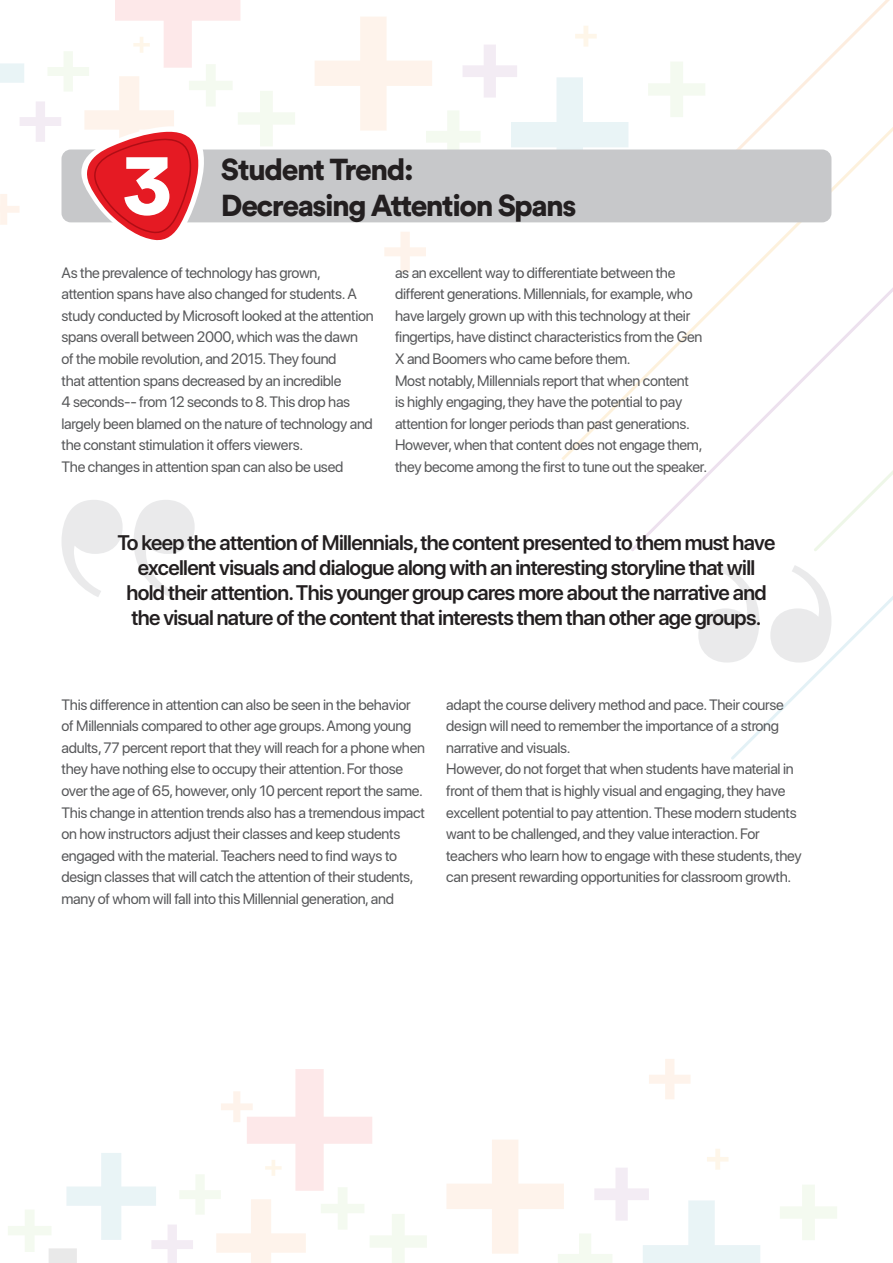
<style>
.page{position:relative;width:893px;height:1263px;background:#fff}
.page>*{position:absolute;margin:0;border:0;box-sizing:border-box;transform-origin:0 0}
.t1{font:900 88.05px "Circular Std";color:#fff}
.Title_big{font:900 30px "Circular Std";letter-spacing:-.05em;color:#231f20}
.t2{font:600 21px/25.2px "SF Pro Display";letter-spacing:-.03em;color:#231f20;text-align:center}
.Main_text{font:15px/21.6px "SF Pro Display";letter-spacing:-.02em;color:#57585a}
</style>
<div class="page">
<svg style="left:728px;top:596px;width:165px;height:164px"></svg>
<svg style="left:794px;top:0;width:96px;height:92px"></svg>
<svg style="left:631px;top:464px;width:262px;height:87px"></svg>
<svg style="left:560px;top:92px;width:333px;height:372px"></svg>
<svg style="left:780px;top:1185px;width:57px;height:55px"></svg>
<svg style="left:649px;top:1059px;width:42px;height:40px"></svg>
<svg style="left:446px;top:1140px;width:314px;height:123px"></svg>
<svg style="left:8px;top:1069px;width:419px;height:194px"></svg>
<svg style="left:648px;top:62px;width:57px;height:55px"></svg>
<svg style="left:384px;top:232px;width:42px;height:40px"></svg>
<svg style="left:315px;top:17px;width:313px;height:132px"></svg>
<svg style="left:61px;top:500px;width:134px;height:97px"></svg>
<svg style="left:698px;top:565px;width:133px;height:97px"></svg>
<div style="left:61px;top:149px;width:770px;height:73px;background:#c7c8ca;border-radius:9px"></div>
<svg style="left:0;top:0;width:295px;height:241px"></svg>
<p class="t1" style="left:124px;top:125px;width:50px">3</p>
<p class="Title_big" style="left:221px;top:150px;width:194px">Student Trend:</p>
<p class="Title_big" style="left:221px;top:186px;width:357px">Decreasing Attention Spans</p>
<p class="Main_text" style="left:62px;top:261px;width:314px">As the prevalence of technology has grown, attention spans have also changed for students. A study conducted by Microsoft looked at the attention spans overall between 2000, which was the dawn of the mobile revolution, and 2015. They found<br>that attention spans decreased by an incredible<br>4 seconds-- from 12 seconds to 8. This drop has largely been blamed on the nature of technology and the constant stimulation it offers viewers.</p>
<p class="Main_text" style="left:62px;top:455px;width:283px">The changes in attention span can also be used</p>
<p class="Main_text" style="left:395px;top:261px;width:309px">as an excellent way to differentiate between the different generations. Millennials, for example, who have largely grown up with this technology at their fingertips, have distinct characteristics from the Gen X and Boomers who came before them.</p>
<p class="Main_text" style="left:395px;top:369px;width:314px">Most notably, Millennials report that when content<br>is highly engaging, they have the potential to pay attention for longer periods than past generations.<br>However, when that content does not engage them, they become among the first to tune out the speaker.</p>
<p class="t2" style="left:117px;top:529px;width:659px">To keep the attention of Millennials, the content presented to them must have excellent visuals and dialogue along with an interesting storyline that will hold their attention. This younger group cares more about the narrative and the visual nature of the content that interests them than other age groups.</p>
<p class="Main_text" style="left:62px;top:693px;width:365px">This difference in attention can also be seen in the behavior of Millennials compared to other age groups. Among young adults, 77 percent report that they will reach for a phone when they have nothing else to occupy their attention. For those over the age of 65, however, only 10 percent report the same.</p>
<p class="Main_text" style="left:62px;top:801px;width:365px">This change in attention trends also has a tremendous impact on how instructors adjust their classes and keep students engaged with the material. Teachers need to find ways to design classes that will catch the attention of their students, many of whom will fall into this Millennial generation, and</p>
<p class="Main_text" style="left:446px;top:693px;width:339px">adapt the course delivery method and pace. Their course design will need to remember the importance of a strong narrative and visuals.</p>
<p class="Main_text" style="left:446px;top:758px;width:357px">However, do not forget that when students have material in front of them that is highly visual and engaging, they have excellent potential to pay attention. These modern students want to be challenged, and they value interaction. For teachers who learn how to engage with these students, they can present rewarding opportunities for classroom growth.</p>
</div>
